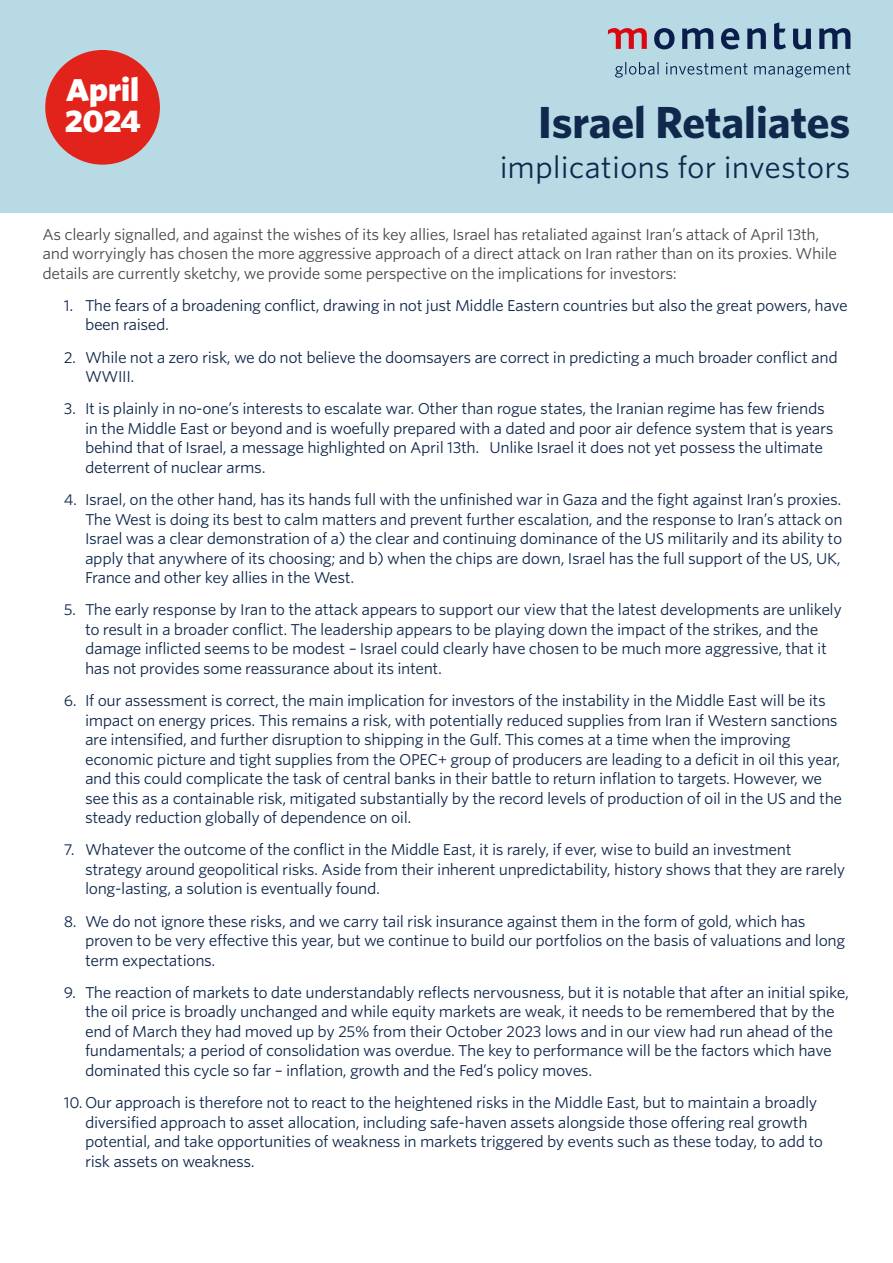
<style>
.page{position:relative;width:893px;height:1263px;background:#fff}
.page>*{position:absolute;margin:0;border:0;box-sizing:border-box;transform-origin:0 0}
.t1{font:700 45px "Whitney";color:#10284c}
.t2{font:900 30px/30.8px "Whitney S Sm";letter-spacing:-.025em;color:#fff}
.t3{font:28.5px "Whitney S Sm";color:#10284c}
.t4{font:15px/19.5px "Whitney S Sm";letter-spacing:-.025em;color:#10284c}
.t5{font:15px/19.5px "Whitney S Sm";letter-spacing:-.025em;color:#4a4a49}
</style>
<div class="page">
<div style="left:0;top:0;width:893px;height:213px;background:#b7dae5"></div>
<svg style="left:615px;top:62px;width:44px;height:16px"></svg>
<svg style="left:666px;top:63px;width:82px;height:12px"></svg>
<svg style="left:754px;top:63px;width:96px;height:15px"></svg>
<svg style="left:654px;top:22px;width:196px;height:27px"></svg>
<svg style="left:608px;top:28px;width:39px;height:21px"></svg>
<div style="left:45px;top:50px;width:115px;height:115px;background:#e2231b;border-radius:50%"></div>
<h2 class="t2" style="left:64px;top:74px;width:78px">April<br>2024</h2>
<h1 class="t1" style="left:538px;top:93px;width:314px">Israel Retaliates</h1>
<h3 class="t3" style="left:500px;top:148px;width:352px">implications for investors</h3>
<p class="t5" style="left:43px;top:224px;width:796px">As clearly signalled, and against the wishes of its key allies, Israel has retaliated against Iran’s attack of April 13th, and worryingly has chosen the more aggressive approach of a direct attack on Iran rather than on its proxies. While details are currently sketchy, we provide some perspective on the implications for investors:</p>
<p class="t4" style="left:85px;top:295px;width:764px;text-indent:-21px">1. The fears of a broadening conflict, drawing in not just Middle Eastern countries but also the great powers, have been raised.</p>
<p class="t4" style="left:85px;top:347px;width:754px;text-indent:-21px">2. While not a zero risk, we do not believe the doomsayers are correct in predicting a much broader conflict and<br>WWIII.</p>
<p class="t4" style="left:85px;top:399px;width:750px;text-indent:-21px">3. It is plainly in no-one’s interests to escalate war. Other than rogue states, the Iranian regime has few friends in the Middle East or beyond and is woefully prepared with a dated and poor air defence system that is years behind that of Israel, a message highlighted on April 13th. Unlike Israel it does not yet possess the ultimate deterrent of nuclear arms.</p>
<p class="t4" style="left:85px;top:490px;width:759px;text-indent:-21px">4. Israel, on the other hand, has its hands full with the unfinished war in Gaza and the fight against Iran’s proxies.<br>The West is doing its best to calm matters and prevent further escalation, and the response to Iran’s attack on Israel was a clear demonstration of a) the clear and continuing dominance of the US militarily and its ability to apply that anywhere of its choosing; and b) when the chips are down, Israel has the full support of the US, UK, France and other key allies in the West.</p>
<p class="t4" style="left:85px;top:600px;width:758px;text-indent:-21px">5. The early response by Iran to the attack appears to support our view that the latest developments are unlikely to result in a broader conflict. The leadership appears to be playing down the impact of the strikes, and the damage inflicted seems to be modest – Israel could clearly have chosen to be much more aggressive, that it has not provides some reassurance about its intent.</p>
<p class="t4" style="left:85px;top:691px;width:759px;text-indent:-21px">6. If our assessment is correct, the main implication for investors of the instability in the Middle East will be its impact on energy prices. This remains a risk, with potentially reduced supplies from Iran if Western sanctions are intensified, and further disruption to shipping in the Gulf. This comes at a time when the improving economic picture and tight supplies from the OPEC+ group of producers are leading to a deficit in oil this year, and this could complicate the task of central banks in their battle to return inflation to targets. However, we see this as a containable risk, mitigated substantially by the record levels of production of oil in the US and the steady reduction globally of dependence on oil.</p>
<p class="t4" style="left:85px;top:840px;width:762px;text-indent:-21px">7. Whatever the outcome of the conflict in the Middle East, it is rarely, if ever, wise to build an investment strategy around geopolitical risks. Aside from their inherent unpredictability, history shows that they are rarely long-lasting, a solution is eventually found.</p>
<p class="t4" style="left:85px;top:911px;width:762px;text-indent:-21px">8. We do not ignore these risks, and we carry tail risk insurance against them in the form of gold, which has proven to be very effective this year, but we continue to build our portfolios on the basis of valuations and long term expectations.</p>
<p class="t4" style="left:85px;top:982px;width:765px;text-indent:-21px">9. The reaction of markets to date understandably reflects nervousness, but it is notable that after an initial spike, the oil price is broadly unchanged and while equity markets are weak, it needs to be remembered that by the end of March they had moved up by 25% from their October 2023 lows and in our view had run ahead of the fundamentals; a period of consolidation was overdue. The key to performance will be the factors which have dominated this cycle so far – inflation, growth and the Fed’s policy moves.</p>
<p class="t4" style="left:85px;top:1093px;width:740px;text-indent:-21px">10. Our approach is therefore not to react to the heightened risks in the Middle East, but to maintain a broadly diversified approach to asset allocation, including safe-haven assets alongside those offering real growth potential, and take opportunities of weakness in markets triggered by events such as these today, to add to risk assets on weakness.</p>
</div>
